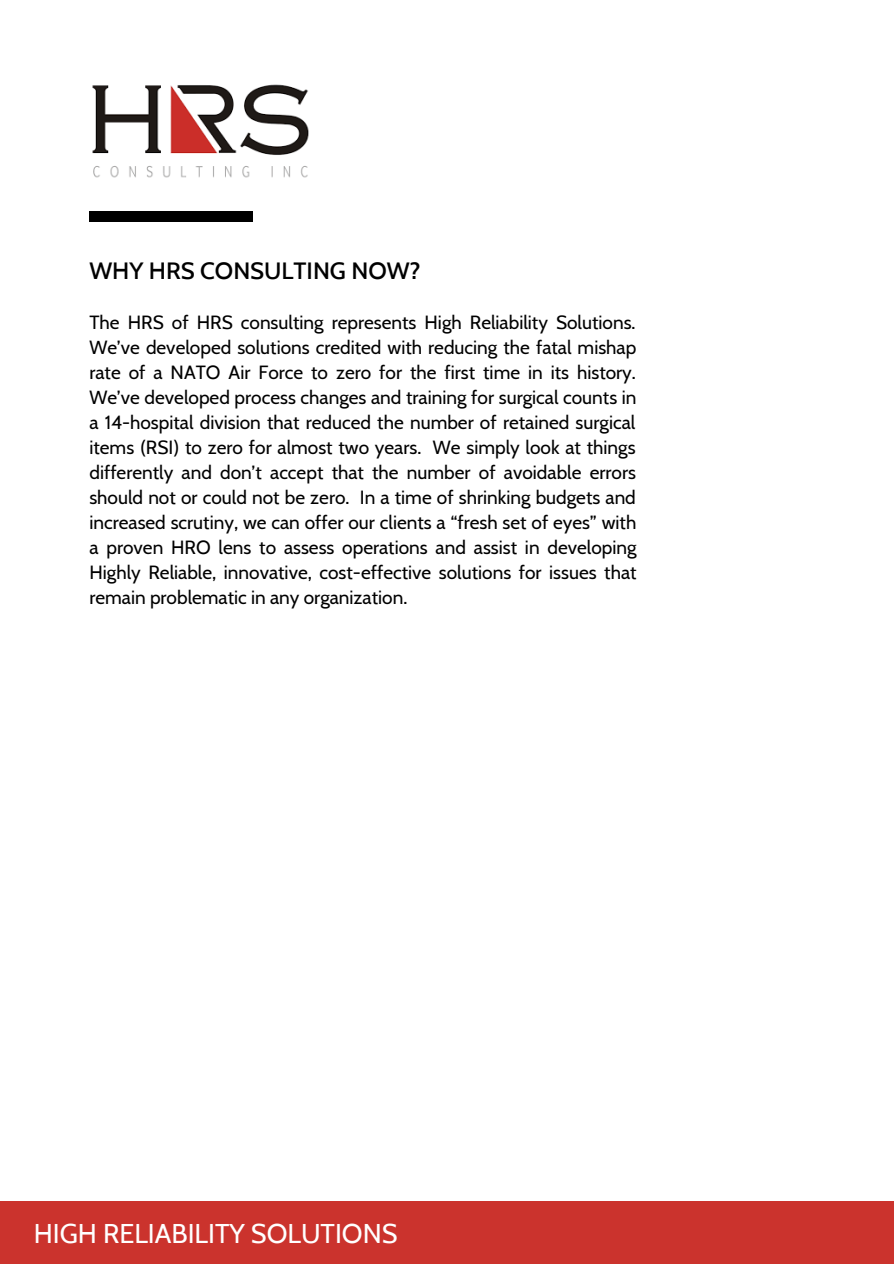
<style>
.page{position:relative;width:894px;height:1264px;background:#fff}
.page>*{position:absolute;margin:0;border:0;box-sizing:border-box;transform-origin:0 0}
.t1{font:27px "Cabin";color:#fff}
.t2{font:500 24px "Cabin";color:#000}
.t3{font:19.05px/25px "Cabin";color:#000;text-align:justify}
</style>
<div class="page">
<div style="left:89px;top:211px;width:164px;height:11px;background:#000"></div>
<div style="left:0;top:1201px;width:893px;height:62px;background:#cb332d"></div>
<img style="left:92px;top:84px;width:217px;height:94px">
<p class="t2" style="left:89px;top:255px;width:333px">WHY HRS CONSULTING NOW?</p>
<p class="t3" style="left:89px;top:309px;width:548px">The HRS of HRS consulting represents High Reliability Solutions.<br>We’ve developed solutions credited with reducing the fatal mishap rate of a NATO Air Force to zero for the first time in its history.<br>We’ve developed process changes and training for surgical counts in a 14-hospital division that reduced the number of retained surgical items (RSI) to zero for almost two years. We simply look at things differently and don’t accept that the number of avoidable errors should not or could not be zero. In a time of shrinking budgets and increased scrutiny, we can offer our clients a “fresh set of eyes” with a proven HRO lens to assess operations and assist in developing Highly Reliable, innovative, cost-effective solutions for issues that remain problematic in any organization.</p>
<h1 class="t1" style="left:34px;top:1216px;width:365px">HIGH RELIABILITY SOLUTIONS</h1>
</div>
